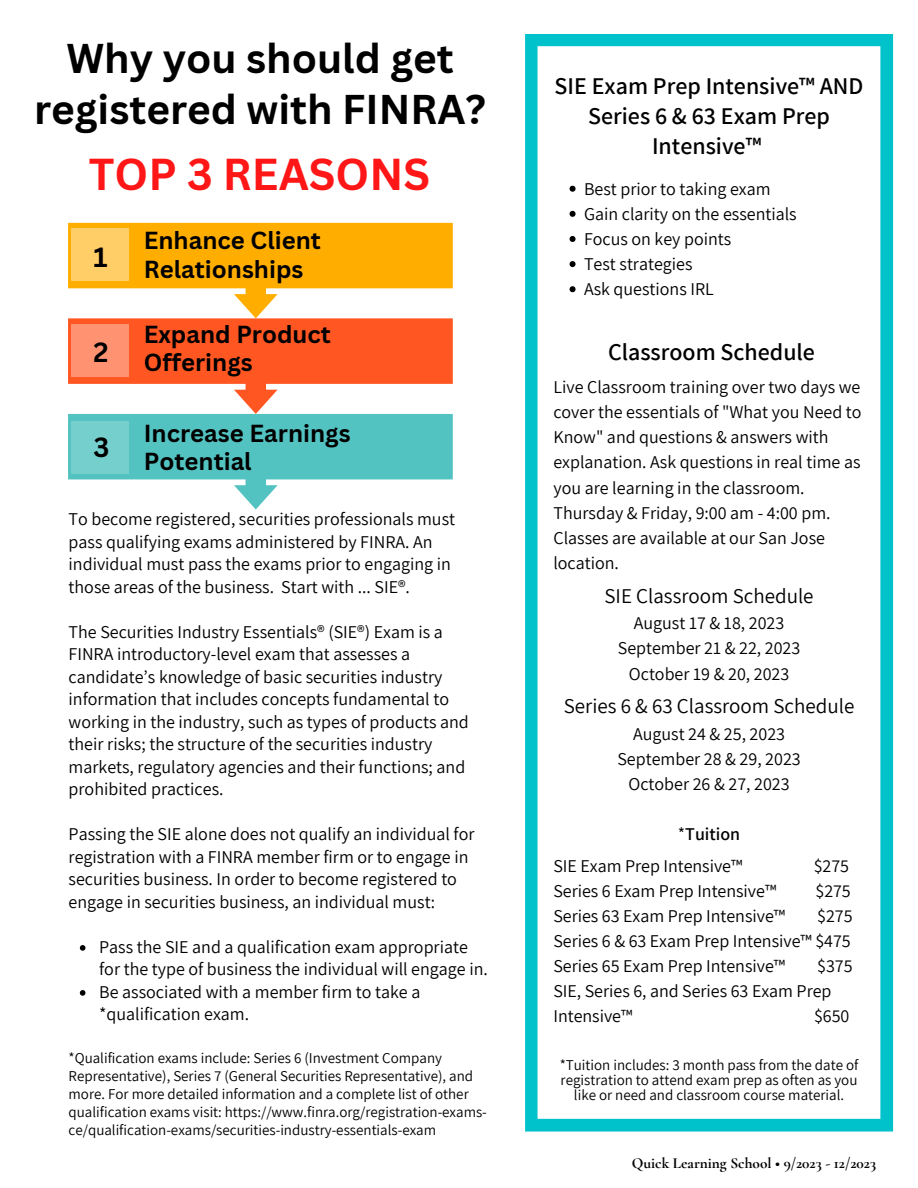
<style>
.page{position:relative;width:918px;height:1188px;background:#fff}
.page>*{position:absolute;margin:0;border:0;box-sizing:border-box;transform-origin:0 0}
.t1{font:700 43.5px "Canva Sans";color:#ff1616}
.t2{font:700 40.5px/50.7px "Canva Sans";color:#000;text-align:center}
.t3{font:700 27px "Canva Sans";color:#000}
.t4{font:700 24px/28.2px "Canva Sans";color:#000}
.t5{font:600 24px/30px "Assistant";color:#000;text-align:center}
.t6{font:21px "Assistant";color:#000}
.t7{font:18px/22.5px "Assistant";color:#000}
.t8{font:600 18px "Assistant";color:#000}
.t9{font:700 15.3px "Cormorant Garamond";color:#000}
.t10{font:15px/18px "Assistant";color:#000;text-align:center}
.s1{font-weight:400}
</style>
<div class="page">
<svg style="left:525px;top:34px;width:368px;height:1098px"></svg>
<svg style="left:570px;top:186px;width:6px;height:6px"></svg>
<svg style="left:570px;top:211px;width:6px;height:6px"></svg>
<svg style="left:570px;top:236px;width:6px;height:6px"></svg>
<svg style="left:570px;top:261px;width:6px;height:6px"></svg>
<svg style="left:570px;top:286px;width:6px;height:6px"></svg>
<svg style="left:80px;top:945px;width:5px;height:6px"></svg>
<svg style="left:80px;top:990px;width:5px;height:6px"></svg>
<svg style="left:68px;top:223px;width:385px;height:286px"></svg>
<div style="left:71px;top:228px;width:58px;height:53px;background:#ffce66"></div>
<div style="left:71px;top:325px;width:58px;height:52px;background:#ff9371"></div>
<div style="left:71px;top:421px;width:58px;height:53px;background:#75cfcd"></div>
<p class="t2" style="left:34px;top:32px;width:453px">Why you should get registered with FINRA?</p>
<p class="t1" style="left:89px;top:143px;width:343px">TOP 3 REASONS</p>
<p class="t3" style="left:93px;top:238px;width:16px">1</p>
<p class="t3" style="left:93px;top:333px;width:17px">2</p>
<p class="t3" style="left:93px;top:428px;width:17px">3</p>
<p class="t4" style="left:144px;top:226px;width:179px">Enhance Client<br>Relationships</p>
<p class="t4" style="left:144px;top:320px;width:189px">Expand Product</p>
<p class="t4" style="left:144px;top:348px;width:110px">Offerings</p>
<p class="t4" style="left:144px;top:419px;width:208px">Increase Earnings<br>Potential</p>
<p class="t7" style="left:69px;top:508px;width:388px">To become registered, securities professionals must pass qualifying exams administered by FINRA. An individual must pass the exams prior to engaging in those areas of the business. Start with ... SIE®.</p>
<p class="t7" style="left:69px;top:620px;width:402px">The Securities Industry Essentials® (SIE®) Exam is a FINRA introductory-level exam that assesses a candidate’s knowledge of basic securities industry information that includes concepts fundamental to working in the industry, such as types of products and their risks; the structure of the securities industry markets, regulatory agencies and their functions; and prohibited practices.</p>
<p class="t7" style="left:69px;top:823px;width:407px">Passing the SIE alone does not qualify an individual for registration with a FINRA member firm or to engage in securities business. In order to become registered to engage in securities business, an individual must:</p>
<p class="t7" style="left:99px;top:935px;width:390px">Pass the SIE and a qualification exam appropriate for the type of business the individual will engage in.</p>
<p class="t7" style="left:99px;top:980px;width:323px">Be associated with a member firm to take a *qualification exam.</p>
<p class="t10" style="left:69px;top:1049px;width:420px;text-align:left">*Qualification exams include: Series 6 (Investment Company Representative), Series 7 (General Securities Representative), and more. For more detailed information and a complete list of other qualification exams visit: https://www.finra.org/registration-exams&shy;ce/qualification-exams/securities-industry-essentials-exam</p>
<p class="t5" style="left:555px;top:70px;width:310px">SIE Exam Prep Intensive™ AND<br>Series 6 &amp; 63 Exam Prep<br>Intensive™</p>
<p class="t7" style="left:584px;top:177px;width:188px">Best prior to taking exam</p>
<p class="t7" style="left:584px;top:202px;width:214px">Gain clarity on the essentials</p>
<p class="t7" style="left:584px;top:227px;width:149px">Focus on key points</p>
<p class="t7" style="left:584px;top:252px;width:110px">Test strategies</p>
<p class="t7" style="left:584px;top:277px;width:131px">Ask questions IRL</p>
<p class="t5" style="left:608px;top:336px;width:208px">Classroom Schedule</p>
<p class="t7" style="left:553px;top:374px;width:310px;line-height:25px">Live Classroom training over two days we cover the essentials of "What you Need to Know" and questions &amp; answers with explanation. Ask questions in real time as you are learning in the classroom.<br>Thursday &amp; Friday, 9:00 am - 4:00 pm.<br>Classes are available at our San Jose location.</p>
<p class="t6" style="left:605px;top:581px;width:211px">SIE Classroom Schedule</p>
<p class="t7" style="left:634px;top:611px;width:152px">August 17 &amp; 18, 2023</p>
<p class="t7" style="left:618px;top:637px;width:184px">September 21 &amp; 22, 2023</p>
<p class="t7" style="left:629px;top:662px;width:162px">October 19 &amp; 20, 2023</p>
<p class="t6" style="left:564px;top:692px;width:292px">Series 6 &amp; 63 Classroom Schedule</p>
<p class="t7" style="left:633px;top:722px;width:153px">August 24 &amp; 25, 2023</p>
<p class="t7" style="left:617px;top:747px;width:185px">September 28 &amp; 29, 2023</p>
<p class="t7" style="left:629px;top:772px;width:163px">October 26 &amp; 27, 2023</p>
<p class="t8" style="left:678px;top:822px;width:64px"><span class="s1">*</span>Tuition</p>
<p class="t7" style="left:553px;top:854px;width:191px">SIE Exam Prep Intensive™</p>
<p class="t7" style="left:814px;top:854px;width:37px">$275</p>
<p class="t7" style="left:553px;top:879px;width:224px">Series 6 Exam Prep Intensive™</p>
<p class="t7" style="left:816px;top:879px;width:37px">$275</p>
<p class="t7" style="left:553px;top:904px;width:233px">Series 63 Exam Prep Intensive™</p>
<p class="t7" style="left:817px;top:904px;width:37px">$275</p>
<p class="t7" style="left:553px;top:929px;width:299px">Series 6 &amp; 63 Exam Prep Intensive™ $475</p>
<p class="t7" style="left:553px;top:954px;width:233px">Series 65 Exam Prep Intensive™</p>
<p class="t7" style="left:817px;top:954px;width:37px">$375</p>
<p class="t7" style="left:553px;top:978px;width:280px;line-height:25px">SIE, Series 6, and Series 63 Exam Prep<br>Intensive™</p>
<p class="t7" style="left:814px;top:1004px;width:37px">$650</p>
<p class="t10" style="left:560px;top:1057px;width:300px;line-height:15px">*Tuition includes: 3 month pass from the date of registration to attend exam prep as often as you like or need and classroom course material.</p>
<p class="t9" style="left:632px;top:1154px;width:246px">Quick Learning School • 9/2023 - 12/2023</p>
</div>
